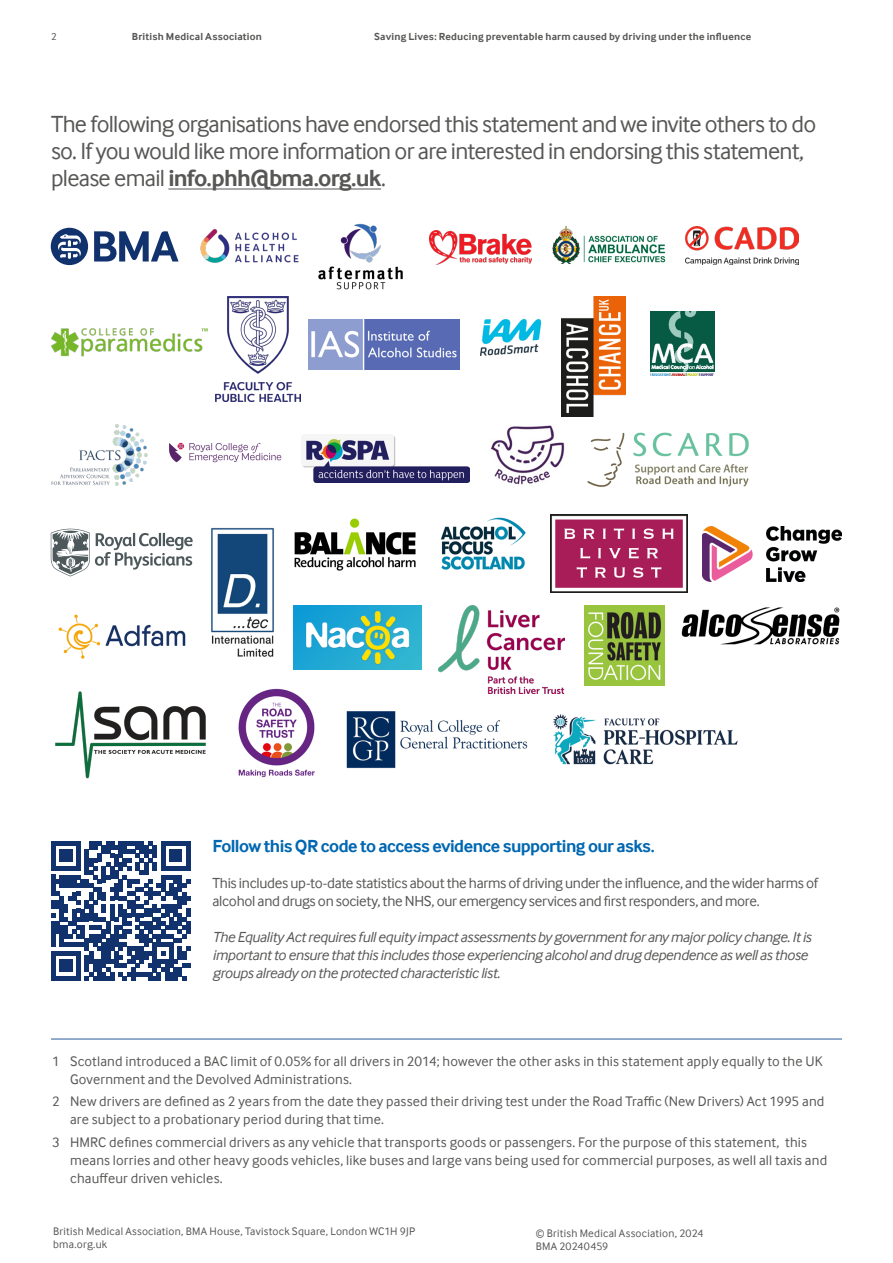
<style>
.page{position:relative;width:893px;height:1263px;background:#fff}
.page>*{position:absolute;margin:0;border:0;box-sizing:border-box;transform-origin:0 0}
.t1{font:24px/27px "Inter Face";letter-spacing:-.03em;color:#575756}
.t2{font:700 18px "Inter Face";letter-spacing:-.03em;color:#0067b1}
.t3{font:italic 15px/18px "Inter Face";letter-spacing:-.025em;color:#575756}
.t4{font:15px/18px "Inter Face";letter-spacing:-.02em;color:#575756}
.t5{font:14.25px/18px "Inter Face";letter-spacing:.01em;color:#575756}
.t6{font:11.25px/13.5px "Inter Face";letter-spacing:.02em;color:#575756}
.t7{font:700 10.5px "Inter Face";letter-spacing:.02em;color:#575756}
.t8{font:10.5px "Inter Face";color:#575756}
.s1{font-weight:700}
</style>
<div class="page">
<img style="left:51px;top:424px;width:97px;height:62px">
<img style="left:169px;top:442px;width:113px;height:21px">
<img style="left:303px;top:436px;width:166px;height:46px">
<img style="left:491px;top:416px;width:81px;height:69px">
<img style="left:587px;top:432px;width:162px;height:55px">
<hr style="left:168px;top:189px;width:213px;height:1px;background:#575756">
<svg style="left:94px;top:231px;width:85px;height:30px"></svg>
<div style="left:51px;top:228px;width:37px;height:37px;background:#12326e;border-radius:50%"></div>
<svg style="left:58px;top:234px;width:23px;height:25px"></svg>
<img style="left:552px;top:226px;width:114px;height:38px">
<img style="left:318px;top:223px;width:85px;height:67px">
<img style="left:200px;top:229px;width:99px;height:34px">
<img style="left:429px;top:230px;width:103px;height:34px">
<img style="left:685px;top:227px;width:114px;height:37px">
<img style="left:51px;top:328px;width:157px;height:29px">
<img style="left:216px;top:297px;width:84px;height:105px">
<img style="left:308px;top:319px;width:151px;height:51px">
<img style="left:480px;top:318px;width:62px;height:38px">
<img style="left:561px;top:297px;width:64px;height:119px">
<img style="left:650px;top:311px;width:65px;height:65px">
<svg style="left:51px;top:841px;width:139px;height:139px"></svg>
<svg style="left:51px;top:529px;width:142px;height:47px"></svg>
<img style="left:211px;top:527px;width:63px;height:130px">
<img style="left:703px;top:527px;width:139px;height:55px">
<img style="left:294px;top:518px;width:122px;height:53px">
<img style="left:58px;top:614px;width:128px;height:45px">
<img style="left:440px;top:517px;width:86px;height:53px">
<img style="left:550px;top:514px;width:137px;height:78px">
<img style="left:293px;top:605px;width:128px;height:64px">
<img style="left:439px;top:605px;width:125px;height:88px">
<img style="left:681px;top:607px;width:159px;height:38px">
<img style="left:584px;top:605px;width:80px;height:80px">
<hr style="left:51px;top:1039px;width:791px;height:1px;background:#275b9b">
<img style="left:346px;top:711px;width:182px;height:58px">
<img style="left:238px;top:688px;width:77px;height:90px">
<img style="left:55px;top:691px;width:151px;height:88px">
<img style="left:554px;top:714px;width:184px;height:51px">
<p class="t8" style="left:51px;top:31px;width:7px">2</p>
<p class="t7" style="left:132px;top:30px;width:132px">British Medical Association</p>
<p class="t7" style="left:374px;top:30px;width:379px">Saving Lives: Reducing preventable harm caused by driving under the influence</p>
<h1 class="t1" style="left:51px;top:110px;width:767px">The following organisations have endorsed this statement and we invite others to do so. If you would like more information or are interested in endorsing this statement, please email <span class="s1">info.phh@bma.org.uk</span>.</h1>
<p class="t2" style="left:212px;top:836px;width:444px">Follow this QR code to access evidence supporting our asks.</p>
<p class="t4" style="left:212px;top:874px;width:607px">This includes up-to-date statistics about the harms of driving under the influence, and the wider harms of alcohol and drugs on society, the NHS, our emergency services and first responders, and more.</p>
<p class="t3" style="left:212px;top:928px;width:600px">The Equality Act requires full equity impact assessments by government for any major policy change. It is important to ensure that this includes those experiencing alcohol and drug dependence as well as those groups already on the protected characteristic list.</p>
<p class="t5" style="left:70px;top:1052px;width:754px;text-indent:-18px">1 Scotland introduced a BAC limit of 0.05% for all drivers in 2014; however the other asks in this statement apply equally to the UK<br>Government and the Devolved Administrations.</p>
<p class="t5" style="left:70px;top:1092px;width:756px;text-indent:-18px">2 New drivers are defined as 2 years from the date they passed their driving test under the Road Traffic (New Drivers) Act 1995 and are subject to a probationary period during that time.</p>
<p class="t5" style="left:70px;top:1133px;width:759px;text-indent:-18px">3 HMRC defines commercial drivers as any vehicle that transports goods or passengers. For the purpose of this statement, this means lorries and other heavy goods vehicles, like buses and large vans being used for commercial purposes, as well all taxis and chauffeur driven vehicles.</p>
<p class="t6" style="left:53px;top:1224px;width:363px">British Medical Association, BMA House, Tavistock Square, London WC1H 9JP bma.org.uk</p>
<p class="t6" style="left:536px;top:1226px;width:169px">© British Medical Association, 2024<br>BMA 20240459</p>
</div>
